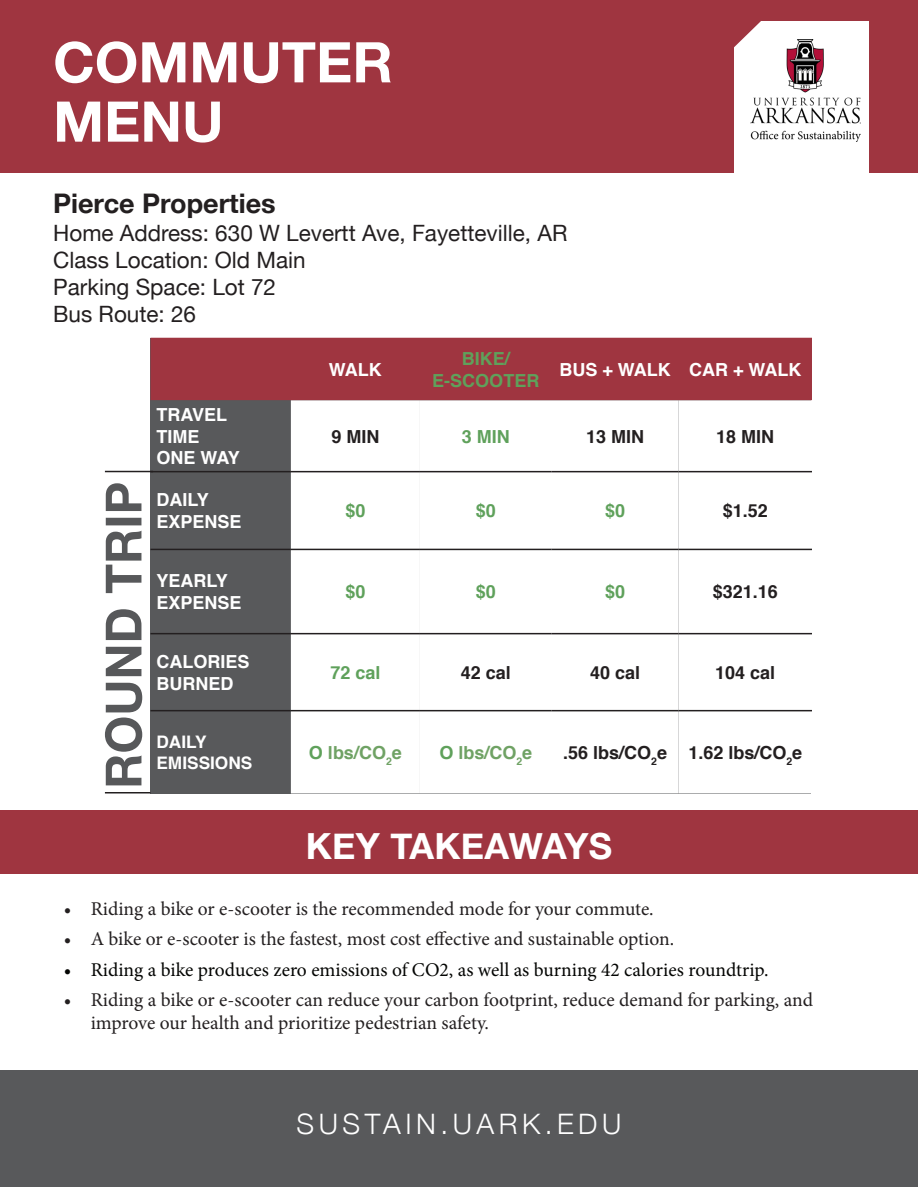
<style>
.page{position:relative;width:918px;height:1188px;background:#fff}
.page>*{position:absolute;margin:0;border:0;box-sizing:border-box;transform-origin:0 0}
.t1{font:700 56.1px "Helvetica Neue";color:#fff}
.t2{font:700 36px "Helvetica Neue";letter-spacing:.01em;color:#fff}
.t3{font:300 28.2px "Helvetica Neue";letter-spacing:.16em;color:#fff}
.t4{font:700 27px "Helvetica Neue";color:#231f20}
.Paragraph_Style_1{font:22.5px "Helvetica Neue";color:#231f20}
.t5{font:19.5px/23.4px "Minion Pro";letter-spacing:-.005em;color:#231f20}
.t6{font:19.5px "Minion Pro";color:#040503}
.t7{font:700 18px "Helvetica";color:#fff}
.t8{font:700 18px "Helvetica";color:#231f20}
.t9{font:700 18px "Helvetica";color:#5fa15b}
.t10{font:700 18px "Helvetica";color:#6fa264}
.t11{font:700 17.25px "Helvetica";color:#fff}
.s1{color:#5fa15b}
</style>
<div class="page">
<div style="left:0;top:1070px;width:917px;height:117px;background:#58595b"></div>
<div style="left:0;top:0;width:917px;height:173px;background:#9f3540"></div>
<div style="left:735px;top:22px;width:134px;height:156px;background:#fff"></div>
<div style="left:0;top:810px;width:918px;height:64px;background:#9f3540"></div>
<div style="left:150px;top:338px;width:662px;height:62px;background:#9f3540"></div>
<div style="left:150px;top:400px;width:141px;height:394px;background:#58595b"></div>
<svg style="left:291px;top:400px;width:129px;height:394px"></svg>
<svg style="left:420px;top:400px;width:259px;height:394px"></svg>
<svg style="left:679px;top:400px;width:133px;height:394px"></svg>
<hr style="left:150px;top:471px;width:141px;height:1px;background:#231f20">
<hr style="left:291px;top:471px;width:129px;height:1px;background:#231f20">
<hr style="left:420px;top:471px;width:132px;height:1px;background:#231f20">
<hr style="left:552px;top:471px;width:127px;height:1px;background:#231f20">
<hr style="left:679px;top:471px;width:133px;height:1px;background:#231f20">
<hr style="left:150px;top:549px;width:141px;height:1px;background:#231f20">
<hr style="left:291px;top:549px;width:129px;height:1px;background:#231f20">
<hr style="left:420px;top:549px;width:132px;height:1px;background:#231f20">
<hr style="left:552px;top:549px;width:127px;height:1px;background:#231f20">
<hr style="left:679px;top:549px;width:133px;height:1px;background:#231f20">
<hr style="left:150px;top:633px;width:141px;height:1px;background:#231f20">
<hr style="left:291px;top:633px;width:129px;height:1px;background:#231f20">
<hr style="left:420px;top:633px;width:132px;height:1px;background:#231f20">
<hr style="left:552px;top:633px;width:127px;height:1px;background:#231f20">
<hr style="left:679px;top:633px;width:133px;height:1px;background:#231f20">
<hr style="left:150px;top:710px;width:141px;height:1px;background:#231f20">
<hr style="left:291px;top:710px;width:129px;height:1px;background:#231f20">
<hr style="left:420px;top:710px;width:132px;height:1px;background:#231f20">
<hr style="left:552px;top:710px;width:127px;height:1px;background:#231f20">
<hr style="left:679px;top:710px;width:133px;height:1px;background:#231f20">
<svg style="left:105px;top:483px;width:37px;height:302px"></svg>
<hr style="left:105px;top:471px;width:48px;height:1px;background:#231f20">
<hr style="left:105px;top:792px;width:45px;height:2px;background:#231f20">
<img style="left:750px;top:39px;width:110px;height:103px">
<svg style="left:734px;top:21px;width:28px;height:27px"></svg>
<p class="t1" style="left:53px;top:18px;width:341px">COMMUTER</p>
<p class="t1" style="left:53px;top:78px;width:172px">MENU</p>
<p class="t4" style="left:53px;top:182px;width:224px">Pierce Properties</p>
<p class="Paragraph_Style_1" style="left:53px;top:217px;width:516px">Home Address: 630 W Levertt Ave, Fayetteville, AR</p>
<p class="Paragraph_Style_1" style="left:53px;top:244px;width:254px">Class Location: Old Main</p>
<p class="Paragraph_Style_1" style="left:53px;top:271px;width:224px">Parking Space: Lot 72</p>
<p class="Paragraph_Style_1" style="left:53px;top:298px;width:144px">Bus Route: 26</p>
<p class="t7" style="left:156px;top:400px;width:72px">TRAVEL</p>
<p class="t7" style="left:156px;top:422px;width:45px">TIME</p>
<p class="t7" style="left:156px;top:444px;width:85px">ONE WAY</p>
<p class="t7" style="left:156px;top:486px;width:54px">DAILY</p>
<p class="t7" style="left:156px;top:507px;width:87px">EXPENSE</p>
<p class="t7" style="left:156px;top:567px;width:73px">YEARLY</p>
<p class="t7" style="left:156px;top:588px;width:87px">EXPENSE</p>
<p class="t7" style="left:156px;top:647px;width:95px">CALORIES</p>
<p class="t7" style="left:156px;top:669px;width:78px">BURNED</p>
<p class="t7" style="left:329px;top:355px;width:54px">WALK</p>
<p class="t9" style="left:462px;top:344px;width:50px">BIKE/</p>
<p class="t9" style="left:432px;top:366px;width:109px">E-SCOOTER</p>
<p class="t7" style="left:559px;top:355px;width:113px">BUS + WALK</p>
<p class="t7" style="left:689px;top:355px;width:114px">CAR + WALK</p>
<p class="t8" style="left:331px;top:422px;width:50px">9 MIN</p>
<p class="t9" style="left:462px;top:422px;width:50px">3 MIN</p>
<p class="t8" style="left:586px;top:422px;width:60px">13 MIN</p>
<p class="t8" style="left:716px;top:422px;width:60px">18 MIN</p>
<p class="t9" style="left:345px;top:496px;width:22px">$0</p>
<p class="t9" style="left:476px;top:496px;width:22px">$0</p>
<p class="t9" style="left:605px;top:496px;width:22px">$0</p>
<p class="t8" style="left:723px;top:496px;width:47px">$1.52</p>
<p class="t9" style="left:345px;top:577px;width:22px">$0</p>
<p class="t9" style="left:476px;top:577px;width:22px">$0</p>
<p class="t9" style="left:605px;top:577px;width:22px">$0</p>
<p class="t8" style="left:713px;top:577px;width:67px">$321.16</p>
<p class="t9" style="left:330px;top:658px;width:52px">72 cal</p>
<p class="t8" style="left:461px;top:658px;width:52px">42 cal</p>
<p class="t8" style="left:590px;top:658px;width:52px">40 cal</p>
<p class="t8" style="left:715px;top:658px;width:62px">104 cal</p>
<p class="t11" style="left:156px;top:728px;width:52px">DAILY</p>
<p class="t11" style="left:156px;top:749px;width:97px">EMISSIONS</p>
<p class="t10" style="left:309px;top:738px;width:94px"><span class="s1">O</span> lbs/CO<sub>2</sub>e</p>
<p class="t10" style="left:439px;top:738px;width:94px"><span class="s1">O</span> lbs/CO<sub>2</sub>e</p>
<p class="t8" style="left:563px;top:738px;width:105px">.56 lbs/CO<sub>2</sub>e</p>
<p class="t8" style="left:688px;top:738px;width:115px">1.62 lbs/CO<sub>2</sub>e</p>
<p class="t2" style="left:306px;top:818px;width:308px">KEY TAKEAWAYS</p>
<p class="t5" style="left:64px;top:897px;width:591px">• Riding a bike or e-scooter is the recommended mode for your commute.</p>
<p class="t5" style="left:64px;top:928px;width:612px">• A bike or e-scooter is the fastest, most cost effective and sustainable option.</p>
<p class="t6" style="left:64px;top:956px;width:706px">• Riding a bike produces zero emissions of CO2, as well as burning 42 calories roundtrip.</p>
<p class="t5" style="left:91px;top:988px;width:724px;text-indent:-27px">• Riding a bike or e-scooter can reduce your carbon footprint, reduce demand for parking, and improve our health and prioritize pedestrian safety.</p>
<p class="t3" style="left:297px;top:1101px;width:326px">SUSTAIN.UARK.EDU</p>
</div>
